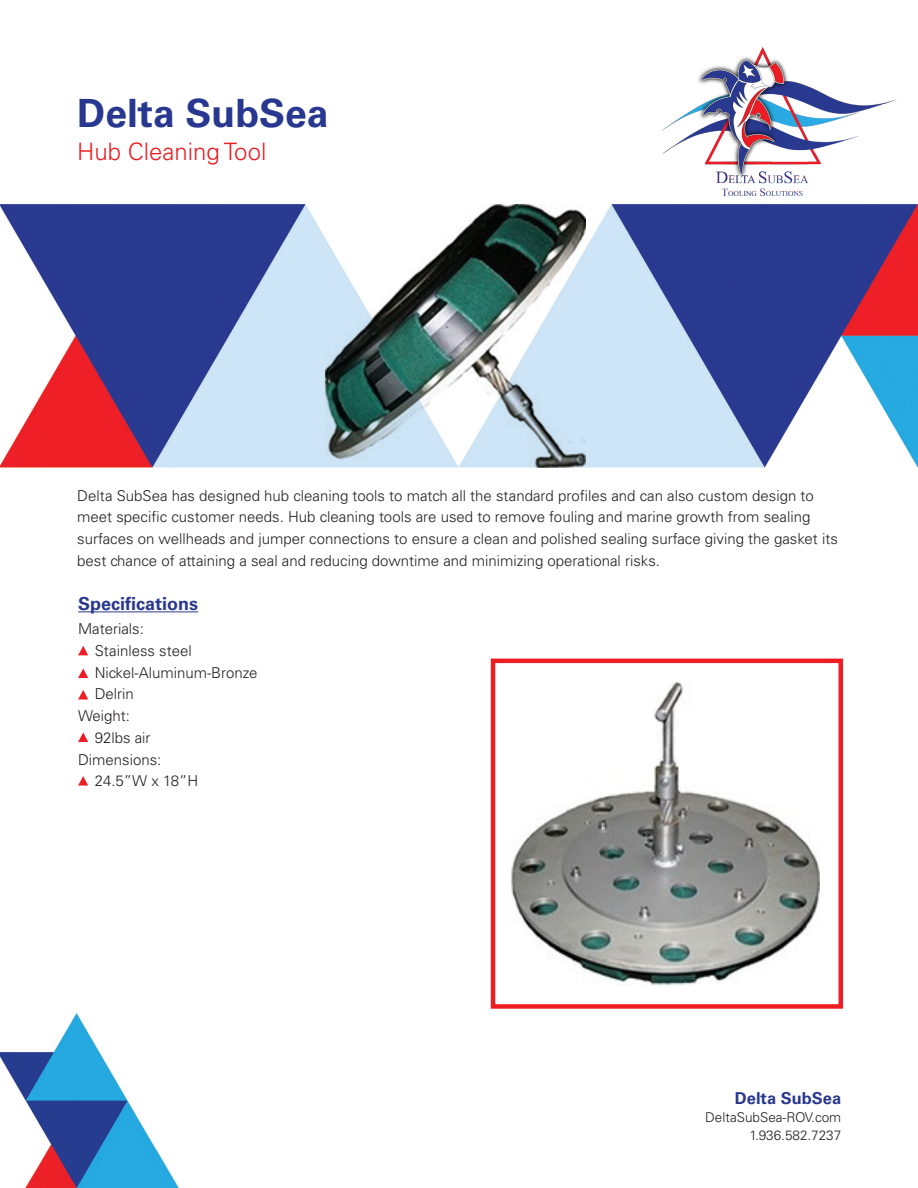
<style>
.page{position:relative;width:918px;height:1188px;background:#fff}
.page>*{position:absolute;margin:0;border:0;box-sizing:border-box;transform-origin:0 0}
.t1{font:700 39px "Univers LT Std";color:#283890}
.t2{font:300 24px "Univers LT Std";color:#ee1d23}
.t3{font:700 18px "Univers LT Std";color:#283890}
.t4{font:700 16.5px "Univers LT Std";color:#283890}
.t5{font:300 15px/21.8px "Univers LT Std";color:#231f20}
.t6{font:300 13.5px "Univers LT Std";color:#231f20}
</style>
<div class="page">
<img style="left:0;top:195px;width:918px;height:993px">
<hr style="left:78px;top:611px;width:120px;height:1px;background:#283890">
<img style="left:662px;top:47px;width:235px;height:148px">
<svg style="left:78px;top:643px;width:10px;height:37px"></svg>
<svg style="left:78px;top:686px;width:10px;height:22px"></svg>
<svg style="left:78px;top:719px;width:10px;height:33px"></svg>
<svg style="left:78px;top:764px;width:10px;height:31px"></svg>
<img style="left:510px;top:683px;width:309px;height:303px">
<div style="left:491px;top:659px;width:352px;height:350px;border:4px solid #ee1d23"></div>
<p class="t1" style="left:77px;top:91px;width:253px">Delta SubSea</p>
<p class="t2" style="left:77px;top:137px;width:191px">Hub Cleaning Tool</p>
<p class="t5" style="left:77px;top:484px;width:762px">Delta SubSea has designed hub cleaning tools to match all the standard profiles and can also custom design to meet specific customer needs. Hub cleaning tools are used to remove fouling and marine growth from sealing surfaces on wellheads and jumper connections to ensure a clean and polished sealing surface giving the gasket its best chance of attaining a seal and reducing downtime and minimizing operational risks.</p>
<p class="t3" style="left:78px;top:593px;width:122px">Specifications</p>
<p class="t5" style="left:78px;top:618px;width:67px">Materials:</p>
<p class="t5" style="left:95px;top:640px;width:98px">Stainless steel</p>
<p class="t5" style="left:95px;top:661px;width:164px">Nickel-Aluminum-Bronze</p>
<p class="t5" style="left:95px;top:683px;width:41px">Delrin</p>
<p class="t5" style="left:78px;top:705px;width:53px">Weight:</p>
<p class="t5" style="left:95px;top:727px;width:57px">92lbs air</p>
<p class="t5" style="left:78px;top:748px;width:85px">Dimensions:</p>
<p class="t5" style="left:95px;top:770px;width:105px">24.5”W x 18”H</p>
<p class="t4" style="left:735px;top:1089px;width:108px">Delta SubSea</p>
<p class="t6" style="left:705px;top:1110px;width:138px">DeltaSubSea-ROV.com</p>
<p class="t6" style="left:749px;top:1128px;width:93px">1.936.582.7237</p>
</div>
